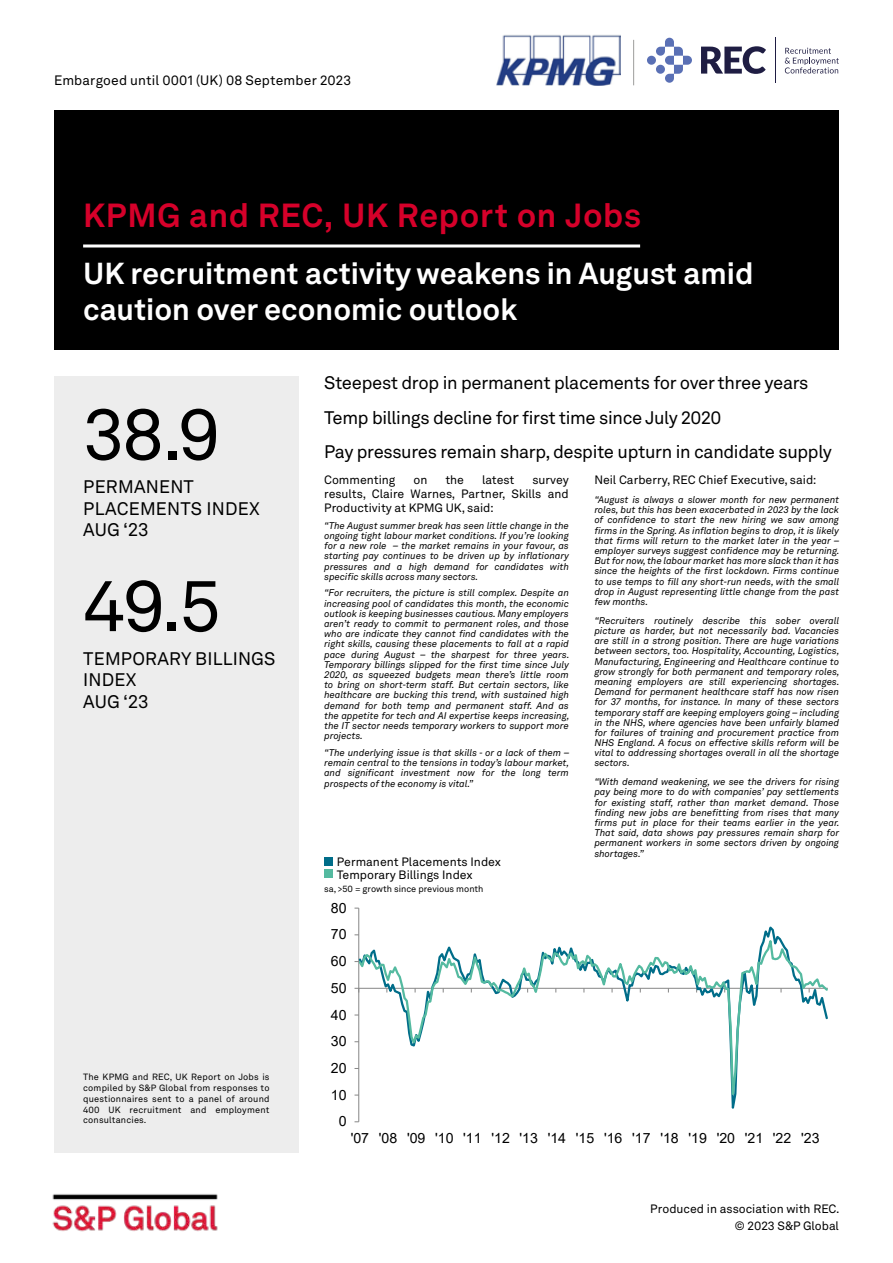
<style>
.page{position:relative;width:893px;height:1263px;background:#fff}
.page>*{position:absolute;margin:0;border:0;box-sizing:border-box;transform-origin:0 0}
.t1{font:72px "Akkurat LL";color:#000}
.t2{font:700 33px "Akkurat LL";letter-spacing:.02em;color:#d6002a}
.t3{font:700 30px/36px "Akkurat LL";color:#fff}
.t4{font:18px/34.3px "Akkurat LL";letter-spacing:-.02em;color:#000}
.t5{font:18px/21.6px "Akkurat LL";letter-spacing:.01em;color:#000}
.t6{font:14.1px "Arial";color:#000}
.t7{font:13.5px "Akkurat LL";letter-spacing:.01em;color:#000}
.t8{font:12px/14px "Akkurat LL";color:#000;text-align:justify}
.t9{font:italic 9.6px/10.2px "Akkurat LL";color:#000;text-align:justify}
.t10{font:9px/10.8px "Akkurat LL";letter-spacing:.02em;color:#000;text-align:justify}
.t11{font:9px "Akkurat LL";color:#000}
</style>
<div class="page">
<img style="left:52px;top:1194px;width:166px;height:38px">
<div style="left:54px;top:111px;width:785px;height:239px;background:#000"></div>
<img style="left:496px;top:35px;width:124px;height:50px">
<svg style="left:701px;top:46px;width:65px;height:28px"></svg>
<hr style="left:775px;top:38px;width:1px;height:45px;background:#1f1d43">
<svg style="left:785px;top:48px;width:54px;height:25px"></svg>
<div style="left:647px;top:56px;width:9px;height:9px;background:#5a70b5;border-radius:50%"></div>
<svg style="left:656px;top:38px;width:36px;height:45px"></svg>
<hr style="left:633px;top:40px;width:1px;height:45px;background:#9d9d9c">
<hr style="left:358px;top:908px;width:1px;height:214px;background:#868686">
<svg style="left:359px;top:930px;width:469px;height:192px"></svg>
<div style="left:54px;top:376px;width:245px;height:776px;background:#ededed"></div>
<hr style="left:83px;top:244px;width:557px;height:3px;background:#fff">
<div style="left:324px;top:870px;width:9px;height:8px;background:#54baa0"></div>
<div style="left:324px;top:857px;width:9px;height:8px;background:#006d89"></div>
<h3 class="t7" style="left:54px;top:70px;width:299px">Embargoed until 0001 (UK) 08 September 2023</h3>
<h2 class="t2" style="left:83px;top:190px;width:559px">KPMG and REC, UK Report on Jobs</h2>
<h3 class="t3" style="left:83px;top:254px;width:672px">UK recruitment activity weakens in August amid caution over economic outlook</h3>
<h1 class="t1" style="left:83px;top:381px;width:139px">38.9</h1>
<h3 class="t5" style="left:83px;top:475px;width:178px">PERMANENT<br>PLACEMENTS INDEX</h3>
<h3 class="t4" style="left:83px;top:512px;width:67px">AUG ‘23</h3>
<h1 class="t1" style="left:83px;top:552px;width:139px">49.5</h1>
<h3 class="t5" style="left:83px;top:647px;width:194px">TEMPORARY BILLINGS<br>INDEX</h3>
<h3 class="t4" style="left:83px;top:683px;width:67px">AUG ‘23</h3>
<p class="t10" style="left:83px;top:1071px;width:188px">The KPMG and REC, UK Report on Jobs is compiled by S&amp;P Global from responses to questionnaires sent to a panel of around 400 UK recruitment and employment consultancies.</p>
<h3 class="t4" style="left:324px;top:365px;width:509px">Steepest drop in permanent placements for over three years<br>Temp billings decline for first time since July 2020<br>Pay pressures remain sharp, despite upturn in candidate supply</h3>
<p class="t8" style="left:324px;top:473px;width:73px">Commenting</p>
<p class="t8" style="left:414px;top:473px;width:15px">on</p>
<p class="t8" style="left:445px;top:473px;width:20px">the</p>
<p class="t8" style="left:482px;top:473px;width:34px">latest</p>
<p class="t8" style="left:324px;top:473px;width:246px;text-indent:208px">survey results, Claire Warnes, Partner, Skills and Productivity at KPMG UK, said:</p>
<p class="t9" style="left:324px;top:520px;width:246px">“The August summer break has seen little change in the ongoing tight labour market conditions. If you’re looking for a new role – the market remains in your favour, as starting pay continues to be driven up by inflationary pressures and a high demand for candidates with specific skills across many sectors.</p>
<p class="t9" style="left:324px;top:587px;width:247px">“For recruiters, the picture is still complex. Despite an increasing pool of candidates this month, the economic outlook is keeping businesses cautious. Many employers aren’t ready to commit to permanent roles, and those who are indicate they cannot find candidates with the right skills, causing these placements to fall at a rapid pace during August – the sharpest for three years.<br>Temporary billings slipped for the first time since July 2020, as squeezed budgets mean there’s little room to bring on short-term staff. But certain sectors, like healthcare are bucking this trend, with sustained high demand for both temp and permanent staff. And as the appetite for tech and AI expertise keeps increasing, the IT sector needs temporary workers to support more projects.</p>
<p class="t9" style="left:324px;top:747px;width:247px">“The underlying issue is that skills - or a lack of them – remain central to the tensions in today’s labour market, and significant investment now for the long term prospects of the economy is vital.”</p>
<p class="t8" style="left:337px;top:854px;width:166px">Permanent Placements Index</p>
<p class="t8" style="left:337px;top:867px;width:137px">Temporary Billings Index</p>
<p class="t11" style="left:324px;top:882px;width:161px">sa, &gt;50 = growth since previous month</p>
<h3 class="t6" style="left:331px;top:898px;width:17px">80</h3>
<h3 class="t6" style="left:331px;top:925px;width:17px">70</h3>
<h3 class="t6" style="left:331px;top:951px;width:17px">60</h3>
<h3 class="t6" style="left:331px;top:978px;width:17px">50</h3>
<h3 class="t6" style="left:331px;top:1005px;width:17px">40</h3>
<h3 class="t6" style="left:331px;top:1031px;width:17px">30</h3>
<h3 class="t6" style="left:331px;top:1058px;width:17px">20</h3>
<h3 class="t6" style="left:331px;top:1085px;width:17px">10</h3>
<h3 class="t6" style="left:339px;top:1112px;width:9px">0</h3>
<p class="t8" style="left:594px;top:473px;width:224px">Neil Carberry, REC Chief Executive, said:</p>
<p class="t9" style="left:594px;top:494px;width:247px">“August is always a slower month for new permanent roles, but this has been exacerbated in 2023 by the lack of confidence to start the new hiring we saw among firms in the Spring. As inflation begins to drop, it is likely that firms will return to the market later in the year – employer surveys suggest confidence may be returning.<br>But for now, the labour market has more slack than it has since the heights of the first lockdown. Firms continue to use temps to fill any short-run needs, with the small drop in August representing little change from the past few months.</p>
<p class="t9" style="left:594px;top:615px;width:247px">“Recruiters routinely describe this sober overall picture as harder, but not necessarily bad. Vacancies are still in a strong position. There are huge variations between sectors, too. Hospitality, Accounting, Logistics, Manufacturing, Engineering and Healthcare continue to grow strongly for both permanent and temporary roles, meaning employers are still experiencing shortages.<br>Demand for permanent healthcare staff has now risen for 37 months, for instance. In many of these sectors temporary staff are keeping employers going – including in the NHS, where agencies have been unfairly blamed for failures of training and procurement practice from NHS England. A focus on effective skills reform will be vital to addressing shortages overall in all the shortage sectors.</p>
<p class="t9" style="left:594px;top:776px;width:247px">“With demand weakening, we see the drivers for rising pay being more to do with companies’ pay settlements for existing staff, rather than market demand. Those finding new jobs are benefitting from rises that many firms put in place for their teams earlier in the year.<br>That said, data shows pay pressures remain sharp for permanent workers in some sectors driven by ongoing shortages.”</p>
<h3 class="t6" style="left:351px;top:1128px;width:470px">'07 '08 '09 '10 '11 '12 '13 '14 '15 '16 '17 '18 '19 '20 '21 '22 '23</h3>
<p class="t8" style="left:650px;top:1201px;width:191px">Produced in association with REC.</p>
<p class="t8" style="left:735px;top:1218px;width:106px">© 2023 S&amp;P Global</p>
</div>
